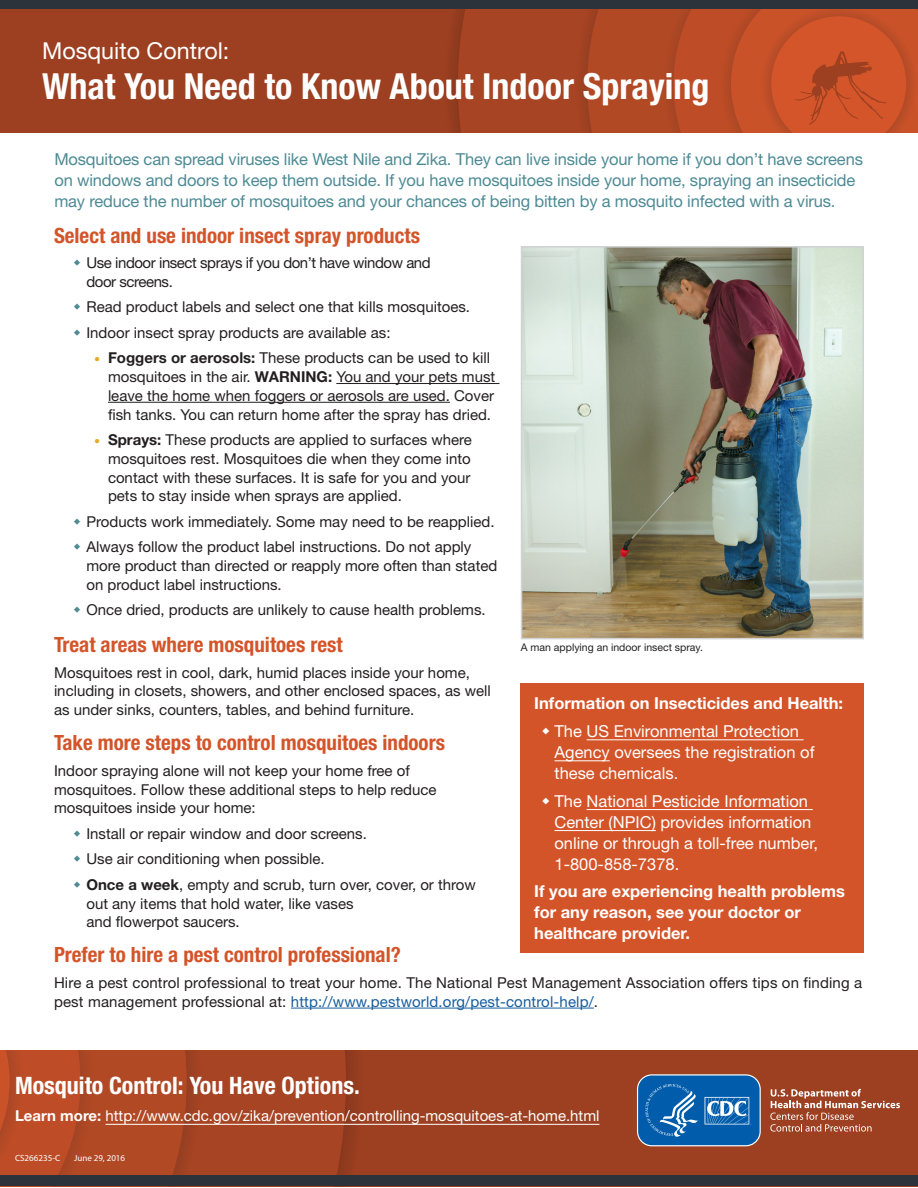
<style>
.page{position:relative;width:918px;height:1188px;background:#fff}
.page>*{position:absolute;margin:0;border:0;box-sizing:border-box;transform-origin:0 0}
.H1__2nd_title{font:700 condensed 36px "Helvetica Neue LT Std";color:#fff}
.H2__1st_heading{font:700 condensed 24px "Helvetica Neue LT Std";color:#fff}
.H1__1st_title{font:23.25px "Helvetica Neue LT Std";color:#fff}
.H2__1st_heading-2{font:700 condensed 21px "Helvetica Neue LT Std";color:#d45429}
.t1{font:16.5px/21px "Helvetica Neue LT Std";letter-spacing:-.01em;color:#4d8a94}
.t2{font:16.5px/21px "Helvetica Neue LT Std";color:#fff}
.Sidebar_text{font:700 16.5px/21px "Helvetica Neue LT Std";color:#fff}
.B1__Body_Text{font:15px/18.8px "Helvetica Neue LT Std";color:#231f20}
.B1__Body_Text-2{font:15px "Helvetica Neue LT Std";color:#fff}
.B1__Body_Text-3{font:15px/18.8px "Helvetica Neue LT Std";letter-spacing:-.03em;color:#231f20}
.t3{font:10.5px "Helvetica Neue LT Std";color:#231f20}
.t4{font:9px "Myriad Pro";color:#fff}
.s1{font-family:"Myriad Pro";font-weight:900;color:#e6ab26}
.s2{font-weight:700}
.s3{color:#175d9e}
</style>
<div class="page">
<div style="left:0;top:0;width:918px;height:133px;background:#9c4021"></div>
<svg style="left:443px;top:8px;width:15px;height:125px"></svg>
<div style="left:458px;top:8px;width:115px;height:125px;background:#a74423"></div>
<svg style="left:573px;top:8px;width:14px;height:125px"></svg>
<div style="left:587px;top:8px;width:72px;height:125px;background:#b24925"></div>
<svg style="left:659px;top:8px;width:259px;height:125px;background:#c34f28"></svg>
<div style="left:0;top:0;width:918px;height:8px;background:#2d333b"></div>
<div style="left:0;top:1050px;width:918px;height:137px;background:#9c4021"></div>
<svg style="left:346px;top:1050px;width:18px;height:115px"></svg>
<div style="left:205px;top:1050px;width:141px;height:137px;background:#a74423"></div>
<svg style="left:0;top:1050px;width:205px;height:137px"></svg>
<div style="left:0;top:1175px;width:918px;height:11px;background:#2d333b"></div>
<hr style="left:336px;top:383px;width:163px;height:1px;background:#231f20">
<hr style="left:108px;top:402px;width:342px;height:1px;background:#231f20">
<hr style="left:291px;top:1008px;width:303px;height:1px;background:#175d9e">
<img style="left:524px;top:249px;width:337px;height:387px">
<div style="left:521px;top:246px;width:343px;height:393px;border:2px solid #d1d2d4"></div>
<div style="left:521px;top:684px;width:343px;height:269px;background:#d45429"></div>
<hr style="left:587px;top:739px;width:217px;height:1px;background:#fff">
<hr style="left:555px;top:760px;width:55px;height:1px;background:#fff">
<hr style="left:587px;top:809px;width:226px;height:1px;background:#fff">
<hr style="left:555px;top:830px;width:101px;height:1px;background:#fff">
<hr style="left:106px;top:1124px;width:493px;height:1px;background:#fff">
<svg style="left:770px;top:1089px;width:130px;height:43px"></svg>
<svg style="left:637px;top:1074px;width:124px;height:73px;background:#2b73b2"></svg>
<h1 class="H1__1st_title" style="left:42px;top:37px;width:189px">Mosquito Control:</h1>
<h1 class="H1__2nd_title" style="left:42px;top:64px;width:669px">What You Need to Know About Indoor Spraying</h1>
<p class="t1" style="left:54px;top:149px;width:810px">Mosquitoes can spread viruses like West Nile and Zika. They can live inside your home if you don’t have screens on windows and doors to keep them outside. If you have mosquitoes inside your home, spraying an insecticide may reduce the number of mosquitoes and your chances of being bitten by a mosquito infected with a virus.</p>
<h2 class="H2__1st_heading-2" style="left:54px;top:222px;width:368px">Select and use indoor insect spray products</h2>
<p class="B1__Body_Text-3" style="left:86px;top:253px;width:346px">Use indoor insect sprays if you don’t have window and door screens.</p>
<p class="B1__Body_Text" style="left:86px;top:297px;width:385px">Read product labels and select one that kills mosquitoes.</p>
<p class="B1__Body_Text" style="left:86px;top:323px;width:306px">Indoor insect spray products are available as:</p>
<p class="B1__Body_Text" style="left:108px;top:348px;width:389px;text-indent:-14px"><span class="s1">•</span> <span class="s2">Foggers or aerosols:</span> These products can be used to kill mosquitoes in the air. <span class="s2">WARNING:</span> You and your pets must leave the home when foggers or aerosols are used. Cover fish tanks. You can return home after the spray has dried.</p>
<p class="B1__Body_Text" style="left:108px;top:430px;width:365px;text-align:justify;text-indent:-14px"><span class="s1">•</span> <span class="s2">Sprays:</span> These products are applied to surfaces where mosquitoes rest. Mosquitoes die when they come into contact with these surfaces. It is safe for you and your pets to stay inside when sprays are applied.</p>
<p class="B1__Body_Text" style="left:86px;top:512px;width:410px">Products work immediately. Some may need to be reapplied.</p>
<p class="B1__Body_Text" style="left:86px;top:537px;width:412px">Always follow the product label instructions. Do not apply more product than directed or reapply more often than stated on product label instructions.</p>
<p class="B1__Body_Text" style="left:86px;top:600px;width:401px">Once dried, products are unlikely to cause health problems.</p>
<h2 class="H2__1st_heading-2" style="left:54px;top:632px;width:290px">Treat areas where mosquitoes rest</h2>
<p class="B1__Body_Text" style="left:54px;top:663px;width:438px">Mosquitoes rest in cool, dark, humid places inside your home, including in closets, showers, and other enclosed spaces, as well as under sinks, counters, tables, and behind furniture.</p>
<h2 class="H2__1st_heading-2" style="left:54px;top:730px;width:393px">Take more steps to control mosquitoes indoors</h2>
<p class="B1__Body_Text" style="left:54px;top:761px;width:384px">Indoor spraying alone will not keep your home free of mosquitoes. Follow these additional steps to help reduce mosquitoes inside your home:</p>
<p class="B1__Body_Text" style="left:86px;top:824px;width:282px">Install or repair window and door screens.</p>
<p class="B1__Body_Text" style="left:86px;top:849px;width:240px">Use air conditioning when possible.</p>
<p class="B1__Body_Text" style="left:86px;top:875px;width:391px"><span class="s2">Once a week</span>, empty and scrub, turn over, cover, or throw out any items that hold water, like vases<br>and flowerpot saucers.</p>
<h2 class="H2__1st_heading-2" style="left:54px;top:942px;width:348px">Prefer to hire a pest control professional?</h2>
<p class="B1__Body_Text" style="left:54px;top:973px;width:810px">Hire a pest control professional to treat your home. The National Pest Management Association offers tips on finding a pest management professional at: <span class="s3">http://www.pestworld.org/pest-control-help/</span>.</p>
<p class="t3" style="left:521px;top:641px;width:184px">A man applying an indoor insect spray.</p>
<p class="Sidebar_text" style="left:534px;top:692px;width:310px">Information on Insecticides and Health:</p>
<p class="t2" style="left:555px;top:720px;width:262px">The US Environmental Protection<br>Agency oversees the registration of these chemicals.</p>
<p class="t2" style="left:555px;top:790px;width:265px">The National Pesticide Information<br>Center (NPIC) provides information online or through a toll-free number,<br>1-800-858-7378.</p>
<p class="Sidebar_text" style="left:534px;top:881px;width:312px">If you are experiencing health problems for any reason, see your doctor or healthcare provider.</p>
<h2 class="H2__1st_heading" style="left:15px;top:1071px;width:346px">Mosquito Control: You Have Options.</h2>
<p class="B1__Body_Text-2" style="left:15px;top:1107px;width:586px"><span class="s2">Learn more:</span> http://www.cdc.gov/zika/prevention/controlling-mosquitoes-at-home.html</p>
<p class="t4" style="left:15px;top:1153px;width:47px">CS266235-C</p>
<p class="t4" style="left:74px;top:1153px;width:53px">June 29, 2016</p>
</div>
